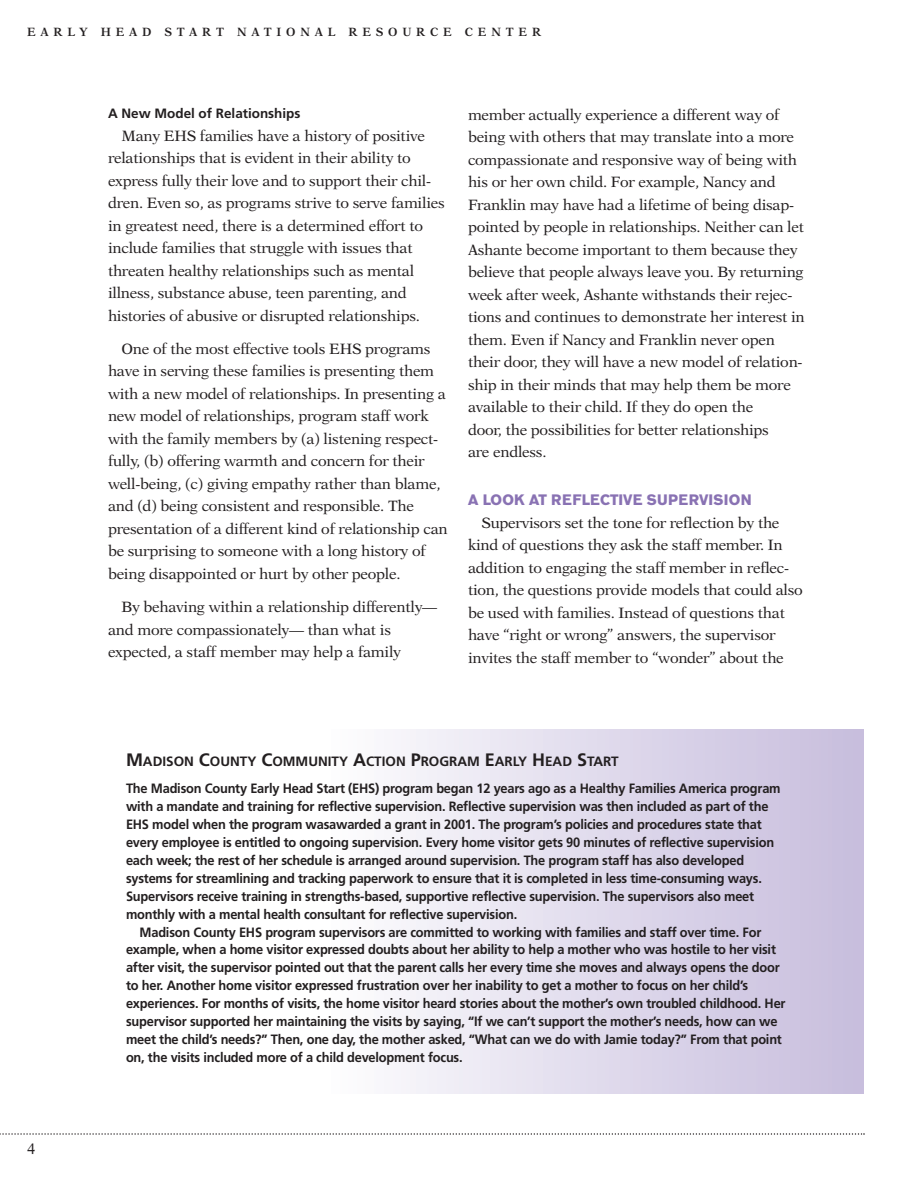
<style>
.page{position:relative;width:918px;height:1188px;background:#fff}
.page>*{position:absolute;margin:0;border:0;box-sizing:border-box;transform-origin:0 0}
.t1{font:15px/22.5px "New Aster";letter-spacing:-.015em;color:#231f20}
.t2{font:700 15px "AG Old Face";letter-spacing:.02em;color:#8972b3}
.t3{font:700 13.5px "Frutiger";letter-spacing:-.015em;color:#231f20;scale:.95 1}
.t4{font:700 13.5px/26.7px "Frutiger";letter-spacing:-.015em;color:#231f20}
.t5{font:600 12px "New Aster";letter-spacing:.4em;color:#231f20}
.s1{font-size:18px}
</style>
<div class="page">
<div style="left:326px;top:729px;width:538px;height:365px;background:linear-gradient(to right,#fdfdfe,#c6bcdc)"></div>
<svg style="left:0;top:1133px;width:865px;height:2px"></svg>
<p class="t5" style="left:27px;top:27px;width:516px">EARLY HEAD START NATIONAL RESOURCE CENTER</p>
<h3 class="t4" style="left:108px;top:101px;width:194px">A New Model of Relationships</h3>
<p class="t1" style="left:108px;top:125px;width:338px;text-indent:14px">Many EHS families have a history of positive relationships that is evident in their ability to express fully their love and to support their chil&shy;dren. Even so, as programs strive to serve families in greatest need, there is a determined effort to include families that struggle with issues that threaten healthy relationships such as mental illness, substance abuse, teen parenting, and histories of abusive or disrupted relationships.</p>
<p class="t1" style="left:108px;top:339px;width:341px;text-indent:14px">One of the most effective tools EHS programs have in serving these families is presenting them with a new model of relationships. In presenting a new model of relationships, program staff work with the family members by (a) listening respect&shy;fully, (b) offering warmth and concern for their well-being, (c) giving empathy rather than blame, and (d) being consistent and responsible. The presentation of a different kind of relationship can be surprising to someone with a long history of being disappointed or hurt by other people.</p>
<p class="t1" style="left:108px;top:597px;width:331px;text-indent:14px">By behaving within a relationship differently— and more compassionately— than what is expected, a staff member may help a family</p>
<p class="t1" style="left:468px;top:104px;width:338px">member actually experience a different way of being with others that may translate into a more compassionate and responsive way of being with his or her own child. For example, Nancy and Franklin may have had a lifetime of being disap&shy;pointed by people in relationships. Neither can let Ashante become important to them because they believe that people always leave you. By returning week after week, Ashante withstands their rejec&shy;tions and continues to demonstrate her interest in them. Even if Nancy and Franklin never open their door, they will have a new model of relation&shy;ship in their minds that may help them be more available to their child. If they do open the<br>door, the possibilities for better relationships<br>are endless.</p>
<h2 class="t2" style="left:468px;top:494px;width:285px">A LOOK AT REFLECTIVE SUPERVISION</h2>
<p class="t1" style="left:468px;top:512px;width:336px;text-indent:14px">Supervisors set the tone for reflection by the kind of questions they ask the staff member. In addition to engaging the staff member in reflec&shy;tion, the questions provide models that could also be used with families. Instead of questions that have “right or wrong” answers, the supervisor invites the staff member to “wonder” about the</p>
<p class="t1" style="left:27px;top:1139px;width:10px">4</p>
<p class="t4" style="left:126px;top:749px;width:656px"><span class="s1">M</span>ADISON <span class="s1">C</span>OUNTY <span class="s1">C</span>OMMUNITY <span class="s1">A</span>CTION <span class="s1">P</span>ROGRAM <span class="s1">E</span>ARLY <span class="s1">H</span>EAD <span class="s1">S</span>TART<br>The Madison County Early Head Start (EHS) program began 12 years ago as a Healthy Families America program</p>
<p class="t3" style="left:126px;top:800px;width:678px">with a mandate and training for reflective supervision. Reflective supervision was then included as part of the</p>
<p class="t3" style="left:126px;top:818px;width:671px">EHS model when the program wasawarded a grant in 2001. The program’s policies and procedures state that</p>
<p class="t3" style="left:126px;top:836px;width:684px">every employee is entitled to ongoing supervision. Every home visitor gets 90 minutes of reflective supervision</p>
<p class="t3" style="left:126px;top:854px;width:652px">each week; the rest of her schedule is arranged around supervision. The program staff has also developed</p>
<p class="t3" style="left:126px;top:872px;width:671px">systems for streamlining and tracking paperwork to ensure that it is completed in less time-consuming ways.</p>
<p class="t3" style="left:126px;top:890px;width:663px">Supervisors receive training in strengths-based, supportive reflective supervision. The supervisors also meet</p>
<p class="t3" style="left:126px;top:908px;width:413px">monthly with a mental health consultant for reflective supervision.</p>
<p class="t3" style="left:140px;top:926px;width:656px">Madison County EHS program supervisors are committed to working with families and staff over time. For</p>
<p class="t3" style="left:126px;top:944px;width:686px">example, when a home visitor expressed doubts about her ability to help a mother who was hostile to her visit</p>
<p class="t3" style="left:126px;top:962px;width:690px">after visit, the supervisor pointed out that the parent calls her every time she moves and always opens the door</p>
<p class="t3" style="left:126px;top:980px;width:657px">to her. Another home visitor expressed frustration over her inability to get a mother to focus on her child’s</p>
<p class="t3" style="left:126px;top:998px;width:696px">experiences. For months of visits, the home visitor heard stories about the mother’s own troubled childhood. Her</p>
<p class="t3" style="left:126px;top:1016px;width:687px">supervisor supported her maintaining the visits by saying, “If we can’t support the mother’s needs, how can we</p>
<p class="t3" style="left:126px;top:1034px;width:692px">meet the child’s needs?” Then, one day, the mother asked, “What can we do with Jamie today?” From that point</p>
<p class="t3" style="left:126px;top:1052px;width:356px">on, the visits included more of a child development focus.</p>
</div>
